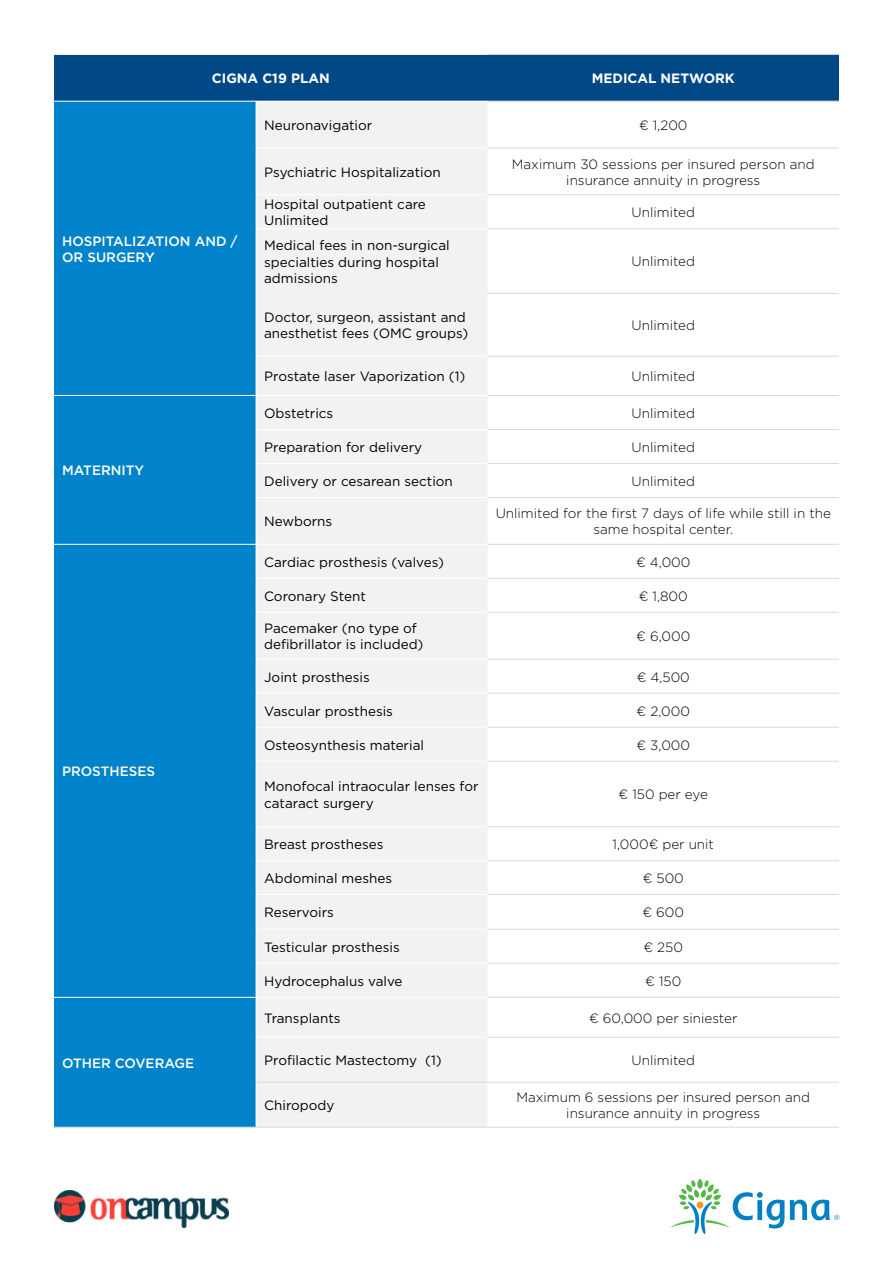
<style>
.page{position:relative;width:893px;height:1263px;background:#fff}
.page>*{position:absolute;margin:0;border:0;box-sizing:border-box;transform-origin:0 0}
.t1{font:13.5px/16.2px "Gotham";color:#000}
.t2{font:300 13.5px/16.2px "Gotham";color:#000;text-align:center}
.t3{font:500 13.5px/16.2px "Gotham";color:#fff}
.t4{font:700 13.5px "Gotham";color:#fff}
</style>
<div class="page">
<svg style="left:670px;top:1179px;width:169px;height:55px"></svg>
<img style="left:54px;top:1190px;width:175px;height:37px">
<div style="left:54px;top:55px;width:785px;height:46px;background:#004986"></div>
<div style="left:54px;top:102px;width:202px;height:1025px;background:#0083ca"></div>
<div style="left:257px;top:102px;width:231px;height:1025px;background:#f2f2f2"></div>
<hr style="left:488px;top:54px;width:351px;height:1px;background:#d9d9d9">
<hr style="left:488px;top:101px;width:351px;height:1px;background:#d9d9d9">
<hr style="left:488px;top:148px;width:351px;height:1px;background:#d9d9d9">
<hr style="left:488px;top:194px;width:351px;height:1px;background:#d9d9d9">
<hr style="left:488px;top:228px;width:351px;height:1px;background:#d9d9d9">
<hr style="left:488px;top:293px;width:351px;height:1px;background:#d9d9d9">
<hr style="left:488px;top:356px;width:351px;height:1px;background:#d9d9d9">
<hr style="left:488px;top:395px;width:351px;height:1px;background:#d9d9d9">
<hr style="left:488px;top:429px;width:351px;height:1px;background:#d9d9d9">
<hr style="left:488px;top:463px;width:351px;height:1px;background:#d9d9d9">
<hr style="left:488px;top:497px;width:351px;height:1px;background:#d9d9d9">
<hr style="left:488px;top:544px;width:351px;height:1px;background:#d9d9d9">
<hr style="left:488px;top:578px;width:351px;height:1px;background:#d9d9d9">
<hr style="left:488px;top:612px;width:351px;height:1px;background:#d9d9d9">
<hr style="left:488px;top:659px;width:351px;height:1px;background:#d9d9d9">
<hr style="left:488px;top:693px;width:351px;height:1px;background:#d9d9d9">
<hr style="left:488px;top:727px;width:351px;height:1px;background:#d9d9d9">
<hr style="left:488px;top:761px;width:351px;height:1px;background:#d9d9d9">
<hr style="left:488px;top:826px;width:351px;height:1px;background:#d9d9d9">
<hr style="left:488px;top:860px;width:351px;height:1px;background:#d9d9d9">
<hr style="left:488px;top:894px;width:351px;height:1px;background:#d9d9d9">
<hr style="left:488px;top:929px;width:351px;height:1px;background:#d9d9d9">
<hr style="left:488px;top:963px;width:351px;height:1px;background:#d9d9d9">
<hr style="left:488px;top:997px;width:351px;height:1px;background:#d9d9d9">
<hr style="left:488px;top:1037px;width:351px;height:1px;background:#d9d9d9">
<hr style="left:256px;top:1082px;width:232px;height:1px;background:#d9d9d9">
<hr style="left:488px;top:1082px;width:351px;height:1px;background:#d9d9d9">
<hr style="left:54px;top:1127px;width:202px;height:1px;background:#d9d9d9">
<hr style="left:256px;top:1127px;width:232px;height:1px;background:#d9d9d9">
<hr style="left:488px;top:1127px;width:351px;height:1px;background:#d9d9d9">
<hr style="left:256px;top:148px;width:232px;height:1px;background:#fff">
<hr style="left:256px;top:194px;width:232px;height:1px;background:#fff">
<hr style="left:256px;top:228px;width:232px;height:1px;background:#fff">
<hr style="left:256px;top:356px;width:232px;height:1px;background:#fff">
<hr style="left:54px;top:395px;width:202px;height:1px;background:#fff">
<hr style="left:256px;top:395px;width:232px;height:1px;background:#fff">
<hr style="left:256px;top:429px;width:232px;height:1px;background:#fff">
<hr style="left:256px;top:463px;width:232px;height:1px;background:#fff">
<hr style="left:256px;top:497px;width:232px;height:1px;background:#fff">
<hr style="left:54px;top:544px;width:202px;height:1px;background:#fff">
<hr style="left:256px;top:544px;width:232px;height:1px;background:#fff">
<hr style="left:256px;top:578px;width:232px;height:1px;background:#fff">
<hr style="left:256px;top:612px;width:232px;height:1px;background:#fff">
<hr style="left:256px;top:659px;width:232px;height:1px;background:#fff">
<hr style="left:256px;top:693px;width:232px;height:1px;background:#fff">
<hr style="left:256px;top:727px;width:232px;height:1px;background:#fff">
<hr style="left:256px;top:761px;width:232px;height:1px;background:#fff">
<hr style="left:256px;top:826px;width:232px;height:1px;background:#fff">
<hr style="left:256px;top:860px;width:232px;height:1px;background:#fff">
<hr style="left:256px;top:894px;width:232px;height:1px;background:#fff">
<hr style="left:256px;top:929px;width:232px;height:1px;background:#fff">
<hr style="left:256px;top:963px;width:232px;height:1px;background:#fff">
<hr style="left:54px;top:997px;width:202px;height:1px;background:#fff">
<hr style="left:256px;top:997px;width:232px;height:1px;background:#fff">
<hr style="left:256px;top:1082px;width:1px;height:45px;background:#fff">
<hr style="left:256px;top:1037px;width:232px;height:1px;background:#fff">
<p class="t4" style="left:212px;top:69px;width:119px">CIGNA C19 PLAN</p>
<p class="t4" style="left:592px;top:69px;width:145px">MEDICAL NETWORK</p>
<p class="t3" style="left:62px;top:233px;width:177px">HOSPITALIZATION AND /<br>OR SURGERY</p>
<p class="t3" style="left:62px;top:462px;width:84px">MATERNITY</p>
<p class="t3" style="left:62px;top:763px;width:95px">PROSTHESES</p>
<p class="t3" style="left:62px;top:1055px;width:134px">OTHER COVERAGE</p>
<p class="t1" style="left:264px;top:117px;width:110px">Neuronavigatior</p>
<p class="t2" style="left:639px;top:117px;width:50px">€ 1,200</p>
<p class="t1" style="left:264px;top:164px;width:178px">Psychiatric Hospitalization</p>
<p class="t2" style="left:512px;top:155px;width:304px">Maximum 30 sessions per insured person and insurance annuity in progress</p>
<p class="t1" style="left:264px;top:196px;width:163px">Hospital outpatient care<br>Unlimited</p>
<p class="t2" style="left:632px;top:204px;width:65px">Unlimited</p>
<p class="t1" style="left:264px;top:237px;width:187px">Medical fees in non-surgical specialties during hospital admissions</p>
<p class="t2" style="left:632px;top:253px;width:65px">Unlimited</p>
<p class="t1" style="left:264px;top:309px;width:206px">Doctor, surgeon, assistant and anesthetist fees (OMC groups)</p>
<p class="t2" style="left:632px;top:317px;width:65px">Unlimited</p>
<p class="t1" style="left:264px;top:368px;width:203px">Prostate laser Vaporization (1)</p>
<p class="t2" style="left:632px;top:368px;width:65px">Unlimited</p>
<p class="t1" style="left:264px;top:405px;width:71px">Obstetrics</p>
<p class="t2" style="left:632px;top:405px;width:65px">Unlimited</p>
<p class="t1" style="left:264px;top:439px;width:160px">Preparation for delivery</p>
<p class="t2" style="left:632px;top:439px;width:65px">Unlimited</p>
<p class="t1" style="left:264px;top:473px;width:190px">Delivery or cesarean section</p>
<p class="t2" style="left:632px;top:473px;width:65px">Unlimited</p>
<p class="t1" style="left:264px;top:513px;width:70px">Newborns</p>
<p class="t2" style="left:496px;top:505px;width:337px">Unlimited for the first 7 days of life while still in the same hospital center.</p>
<p class="t1" style="left:264px;top:554px;width:181px">Cardiac prosthesis (valves)</p>
<p class="t2" style="left:636px;top:553px;width:56px">€ 4,000</p>
<p class="t1" style="left:264px;top:588px;width:103px">Coronary Stent</p>
<p class="t2" style="left:639px;top:587px;width:51px">€ 1,800</p>
<p class="t1" style="left:264px;top:620px;width:161px">Pacemaker (no type of defibrillator is included)</p>
<p class="t2" style="left:636px;top:628px;width:56px">€ 6,000</p>
<p class="t1" style="left:264px;top:668px;width:107px">Joint prosthesis</p>
<p class="t2" style="left:637px;top:668px;width:55px">€ 4,500</p>
<p class="t1" style="left:264px;top:702px;width:130px">Vascular prosthesis</p>
<p class="t2" style="left:637px;top:702px;width:55px">€ 2,000</p>
<p class="t1" style="left:264px;top:736px;width:161px">Osteosynthesis material</p>
<p class="t2" style="left:636px;top:736px;width:55px">€ 3,000</p>
<p class="t1" style="left:264px;top:778px;width:216px">Monofocal intraocular lenses for cataract surgery</p>
<p class="t2" style="left:619px;top:786px;width:91px">€ 150 per eye</p>
<p class="t1" style="left:264px;top:836px;width:121px">Breast prostheses</p>
<p class="t2" style="left:613px;top:836px;width:103px">1,000€ per unit</p>
<p class="t1" style="left:264px;top:870px;width:130px">Abdominal meshes</p>
<p class="t2" style="left:643px;top:870px;width:43px">€ 500</p>
<p class="t1" style="left:264px;top:904px;width:71px">Reservoirs</p>
<p class="t2" style="left:642px;top:904px;width:43px">€ 600</p>
<p class="t1" style="left:264px;top:938px;width:137px">Testicular prosthesis</p>
<p class="t2" style="left:643px;top:938px;width:41px">€ 250</p>
<p class="t1" style="left:264px;top:972px;width:140px">Hydrocephalus valve</p>
<p class="t2" style="left:645px;top:972px;width:38px">€ 150</p>
<p class="t1" style="left:264px;top:1009px;width:78px">Transplants</p>
<p class="t2" style="left:589px;top:1009px;width:150px">€ 60,000 per siniester</p>
<p class="t1" style="left:264px;top:1052px;width:179px">Profilactic Mastectomy (1)</p>
<p class="t2" style="left:632px;top:1052px;width:65px">Unlimited</p>
<p class="t1" style="left:264px;top:1097px;width:72px">Chiropody</p>
<p class="t2" style="left:516px;top:1089px;width:295px">Maximum 6 sessions per insured person and insurance annuity in progress</p>
</div>
